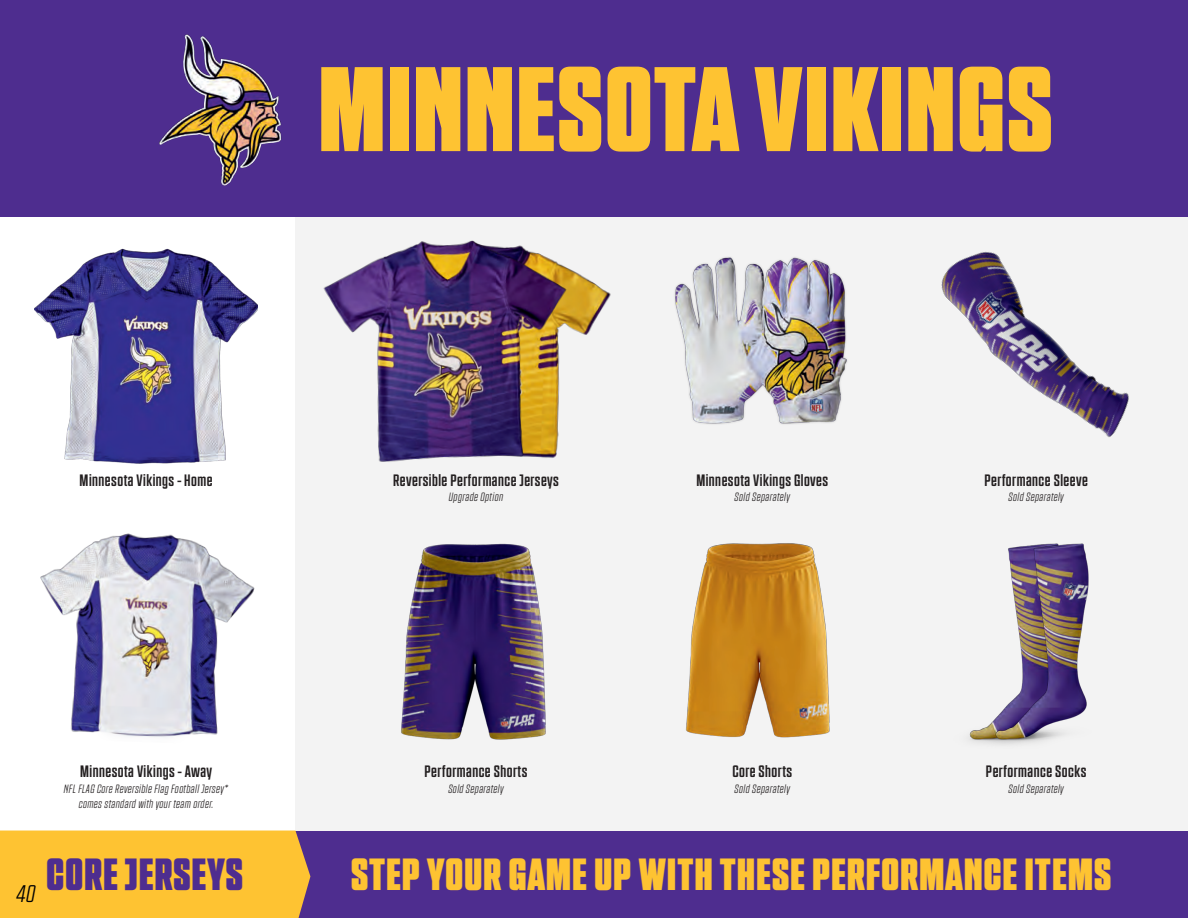
<style>
.page{position:relative;width:1188px;height:918px;background:#fff}
.page>*{position:absolute;margin:0;border:0;box-sizing:border-box;transform-origin:0 0}
.t1{font:120px "NTF Grand Black";letter-spacing:.02em;color:#fec332}
.t2{font:45px "NTF Grand Black";letter-spacing:.03em;color:#fec332}
.t3{font:45px "NTF Grand Black";letter-spacing:.03em;color:#4e2d8f}
.t4{font:italic 24px "NTF Grand Light";color:#000002;scale:1.05 1}
.t5{font:16.5px "NTF Grand Medium";letter-spacing:.03em;color:#231f20}
.t6{font:italic 12px/15.6px "NTF Grand Light";letter-spacing:.03em;color:#231f20;text-align:center}
</style>
<div class="page">
<div style="left:295px;top:217px;width:893px;height:615px;background:#f3f3f3"></div>
<div style="left:295px;top:831px;width:893px;height:87px;background:#4e2d8f"></div>
<div style="left:0;top:831px;width:310px;height:87px;background:#fec332"></div>
<img style="left:577px;top:272px;width:34px;height:63px">
<img style="left:686px;top:543px;width:144px;height:195px">
<img style="left:401px;top:543px;width:145px;height:197px">
<img style="left:969px;top:543px;width:120px;height:202px">
<img style="left:941px;top:251px;width:188px;height:186px">
<img style="left:40px;top:533px;width:215px;height:205px">
<img style="left:35px;top:248px;width:222px;height:215px">
<img style="left:323px;top:240px;width:254px;height:222px">
<img style="left:674px;top:257px;width:173px;height:167px">
<div style="left:0;top:0;width:1188px;height:217px;background:#4e2d8f"></div>
<img style="left:159px;top:34px;width:123px;height:152px">
<h1 class="t1" style="left:319px;top:39px;width:735px">MINNESOTA VIKINGS</h1>
<h3 class="t5" style="left:80px;top:470px;width:134px">Minnesota Vikings - Home</h3>
<h3 class="t5" style="left:393px;top:470px;width:167px">Reversible Performance Jerseys</h3>
<p class="t6" style="left:449px;top:489px;width:56px">Upgrade Option</p>
<h3 class="t5" style="left:696px;top:470px;width:133px">Minnesota Vikings Gloves</h3>
<p class="t6" style="left:735px;top:489px;width:57px">Sold Separately</p>
<h3 class="t5" style="left:985px;top:470px;width:105px">Performance Sleeve</h3>
<p class="t6" style="left:1009px;top:489px;width:57px">Sold Separately</p>
<h3 class="t5" style="left:80px;top:762px;width:134px">Minnesota Vikings - Away</h3>
<p class="t6" style="left:64px;top:780px;width:166px">NFL FLAG Core Reversible Flag Football Jersey* comes standard with your team order.</p>
<h3 class="t5" style="left:425px;top:762px;width:104px">Performance Shorts</h3>
<p class="t6" style="left:448px;top:780px;width:57px">Sold Separately</p>
<h3 class="t5" style="left:732px;top:762px;width:61px">Core Shorts</h3>
<p class="t6" style="left:735px;top:780px;width:57px">Sold Separately</p>
<h3 class="t5" style="left:986px;top:762px;width:102px">Performance Socks</h3>
<p class="t6" style="left:1009px;top:780px;width:57px">Sold Separately</p>
<h3 class="t4" style="left:16px;top:880px;width:19px">40</h3>
<h2 class="t3" style="left:47px;top:848px;width:198px">CORE JERSEYS</h2>
<h2 class="t2" style="left:351px;top:848px;width:761px">STEP YOUR GAME UP WITH THESE PERFORMANCE ITEMS</h2>
</div>
